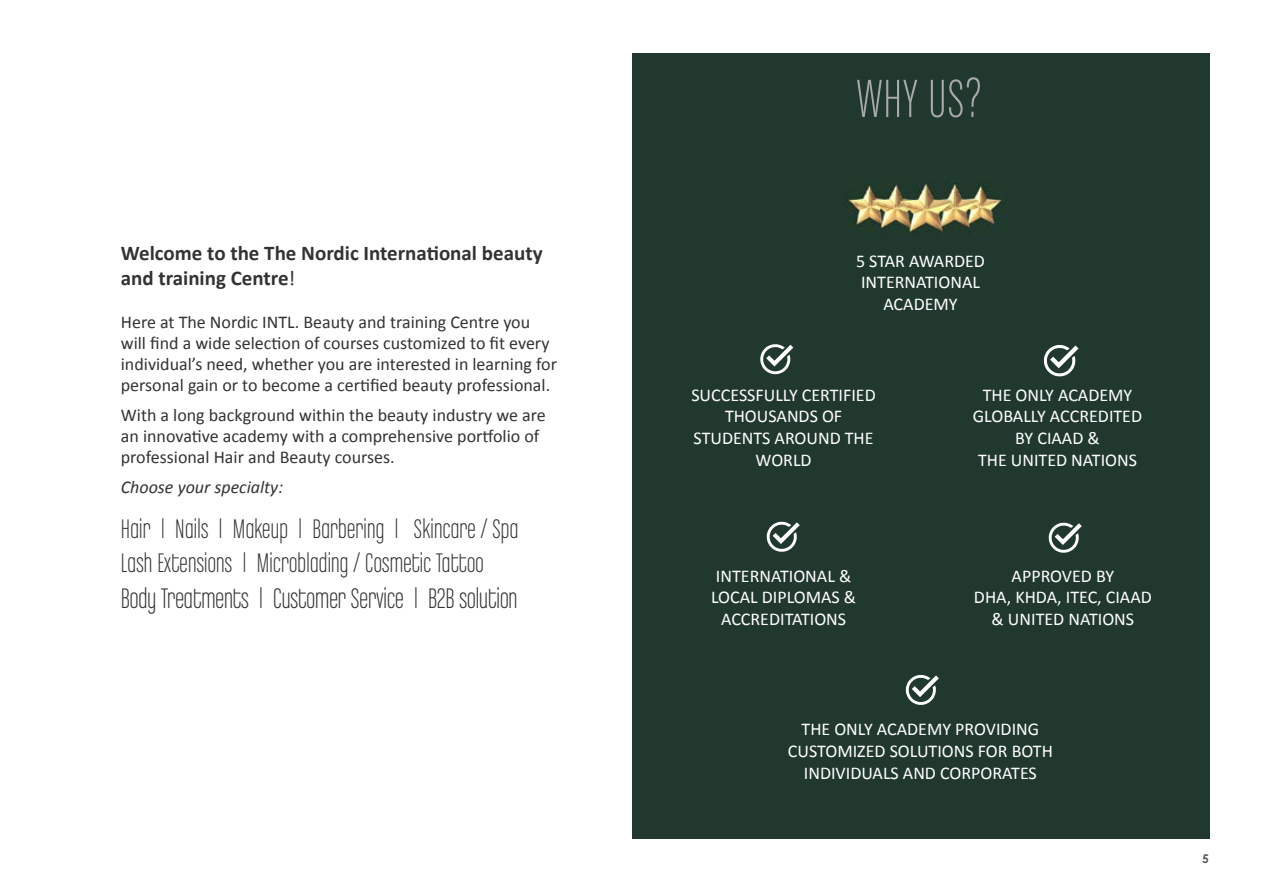
<style>
.page{position:relative;width:1263px;height:893px;background:#fff}
.page>*{position:absolute;margin:0;border:0;box-sizing:border-box;transform-origin:0 0}
.t1{font:57px "Chalet Comprime Milan Eighty";color:#a7a9ac}
.t2{font:30px "Chalet Comprime Milan Eighty";color:#333}
.t3{font:28.5px/34.2px "Chalet Comprime Milan Eighty";letter-spacing:.01em;color:#333}
.t4{font:700 21px/25.2px "Calibri";color:#333}
.t5{font:18px/21px "Calibri";color:#333}
.t6{font:18px/21.6px "Calibri";color:#fff;text-align:center}
.t7{font:italic 18px "Calibri";color:#333}
.t8{font:700 12px "Century Gothic";color:#58595b}
.s1{font-weight:400}
</style>
<div class="page">
<div style="left:632px;top:53px;width:577px;height:786px;background:#21382e"></div>
<svg style="left:760px;top:344px;width:33px;height:30px"></svg>
<svg style="left:1044px;top:345px;width:34px;height:31px"></svg>
<svg style="left:767px;top:522px;width:33px;height:30px"></svg>
<svg style="left:1048px;top:523px;width:34px;height:30px"></svg>
<svg style="left:906px;top:675px;width:33px;height:30px"></svg>
<img style="left:846px;top:182px;width:158px;height:53px">
<p class="t4" style="left:121px;top:240px;width:423px">Welcome to the The Nordic International beauty and training Centre<span class="s1">!</span></p>
<p class="t5" style="left:121px;top:311px;width:438px">Here at The Nordic INTL. Beauty and training Centre you will find a wide selection of courses customized to fit every individual’s need, whether you are interested in learning for personal gain or to become a certified beauty professional.</p>
<p class="t5" style="left:121px;top:404px;width:426px">With a long background within the beauty industry we are an innovative academy with a comprehensive portfolio of professional Hair and Beauty courses.</p>
<p class="t7" style="left:121px;top:476px;width:164px">Choose your specialty:</p>
<h3 class="t3" style="left:121px;top:511px;width:399px">Hair | Nails | Makeup | Barbering | Skincare / Spa<br>Lash Extensions | Microblading / Cosmetic Tattoo</h3>
<h2 class="t2" style="left:121px;top:582px;width:398px">Body Treatments | Customer Service | B2B solution</h2>
<h1 class="t1" style="left:857px;top:68px;width:126px">WHY US?</h1>
<p class="t6" style="left:856px;top:249px;width:130px">5 STAR AWARDED<br>INTERNATIONAL<br>ACADEMY</p>
<p class="t6" style="left:691px;top:383px;width:186px">SUCCESSFULLY CERTIFIED<br>THOUSANDS OF<br>STUDENTS AROUND THE<br>WORLD</p>
<p class="t6" style="left:973px;top:383px;width:171px">THE ONLY ACADEMY<br>GLOBALLY ACCREDITED<br>BY CIAAD &amp;<br>THE UNITED NATIONS</p>
<p class="t6" style="left:711px;top:564px;width:147px">INTERNATIONAL &amp;<br>LOCAL DIPLOMAS &amp;<br>ACCREDITATIONS</p>
<p class="t6" style="left:974px;top:564px;width:179px">APPROVED BY<br>DHA, KHDA, ITEC, CIAAD &amp; UNITED NATIONS</p>
<p class="t6" style="left:788px;top:718px;width:266px">THE ONLY ACADEMY PROVIDING<br>CUSTOMIZED SOLUTIONS FOR BOTH<br>INDIVIDUALS AND CORPORATES</p>
<p class="t8" style="left:1202px;top:849px;width:8px">5</p>
</div>
